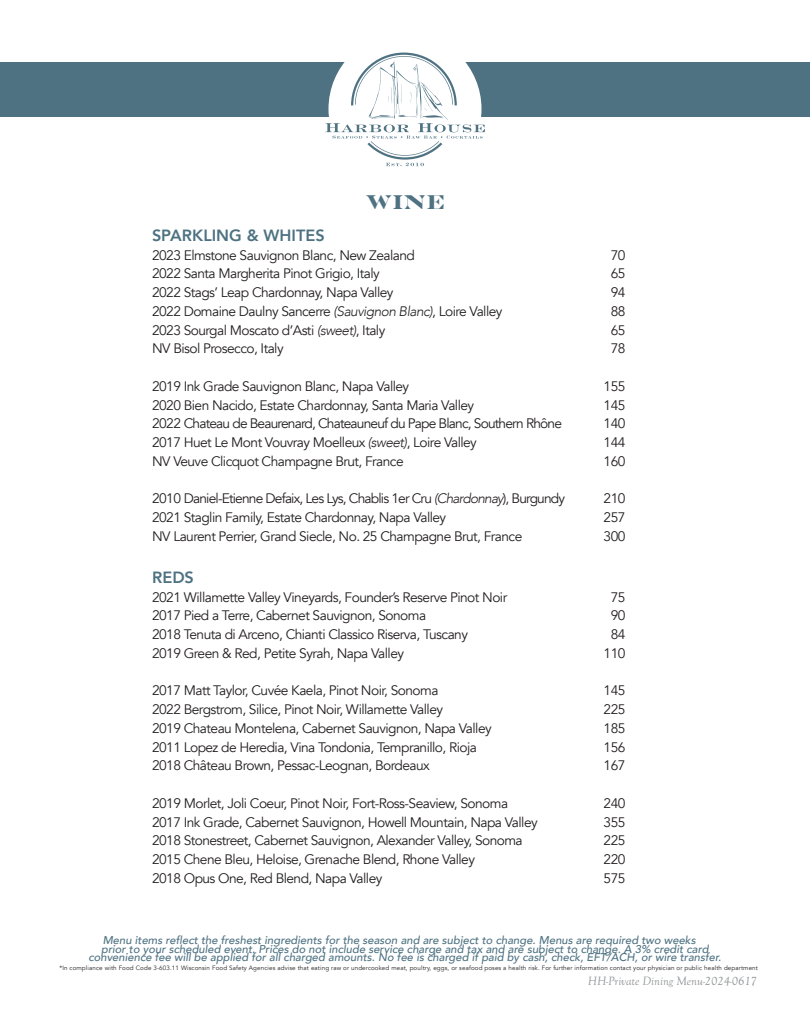
<style>
.page{position:relative;width:810px;height:1035px;background:#fff}
.page>*{position:absolute;margin:0;border:0;box-sizing:border-box;transform-origin:0 0}
.t1{font:700 20px "Engravers";color:#4e7282}
.t2{font:800 16.25px "Avenir";color:#4e7282}
.t3{font:13.75px "Avenir";letter-spacing:-.04em;color:#231f20}
.t4{font:13.75px "Avenir";letter-spacing:-.06em;color:#231f20}
.t5{font:italic 12.5px "Goudy Old Sty";color:#939598}
.t6{font:500 11.25px "Avenir";color:#4e7282}
.t7{font:6.25px "Avenir";letter-spacing:.02em;color:#231f20}
.s1{font-weight:300;font-style:italic}
</style>
<div class="page">
<div style="left:0;top:62px;width:810px;height:77px;background:#4e7282"></div>
<div style="left:0;top:118px;width:810px;height:26px;background:#fff"></div>
<svg style="left:325px;top:53px;width:160px;height:113px"></svg>
<h1 class="t1" style="left:366px;top:190px;width:80px">WINE</h1>
<p class="t2" style="left:152px;top:223px;width:174px">SPARKLING &amp; WHITES</p>
<p class="t3" style="left:152px;top:247px;width:264px">2023 Elmstone Sauvignon Blanc, New Zealand</p>
<p class="t3" style="left:611px;top:247px;width:16px">70</p>
<p class="t3" style="left:152px;top:266px;width:229px">2022 Santa Margherita Pinot Grigio, Italy</p>
<p class="t3" style="left:611px;top:266px;width:16px">65</p>
<p class="t3" style="left:152px;top:284px;width:243px">2022 Stags’ Leap Chardonnay, Napa Valley</p>
<p class="t3" style="left:611px;top:284px;width:16px">94</p>
<p class="t3" style="left:152px;top:303px;width:352px">2022 Domaine Daulny Sancerre <span class="s1">(Sauvignon Blanc)</span>, Loire Valley</p>
<p class="t3" style="left:611px;top:303px;width:16px">88</p>
<p class="t3" style="left:152px;top:322px;width:235px">2023 Sourgal Moscato d’Asti <span class="s1">(sweet)</span>, Italy</p>
<p class="t3" style="left:611px;top:322px;width:16px">65</p>
<p class="t3" style="left:152px;top:341px;width:133px">NV Bisol Prosecco, Italy</p>
<p class="t3" style="left:611px;top:341px;width:16px">78</p>
<p class="t3" style="left:152px;top:378px;width:259px">2019 Ink Grade Sauvignon Blanc, Napa Valley</p>
<p class="t3" style="left:604px;top:378px;width:23px">155</p>
<p class="t3" style="left:152px;top:397px;width:324px">2020 Bien Nacido, Estate Chardonnay, Santa Maria Valley</p>
<p class="t3" style="left:604px;top:397px;width:23px">145</p>
<p class="t4" style="left:152px;top:416px;width:411px">2022 Chateau de Beaurenard, Chateauneuf du Pape Blanc, Southern Rhône</p>
<p class="t3" style="left:604px;top:416px;width:23px">140</p>
<p class="t3" style="left:152px;top:434px;width:326px">2017 Huet Le Mont Vouvray Moelleux <span class="s1">(sweet)</span>, Loire Valley</p>
<p class="t3" style="left:604px;top:434px;width:23px">144</p>
<p class="t3" style="left:152px;top:453px;width:253px">NV Veuve Clicquot Champagne Brut, France</p>
<p class="t3" style="left:604px;top:453px;width:23px">160</p>
<p class="t4" style="left:152px;top:491px;width:415px">2010 Daniel-Etienne Defaix, Les Lys, Chablis 1er Cru <span class="s1">(Chardonnay</span>), Burgundy</p>
<p class="t3" style="left:604px;top:491px;width:23px">210</p>
<p class="t3" style="left:152px;top:509px;width:296px">2021 Staglin Family, Estate Chardonnay, Napa Valley</p>
<p class="t3" style="left:604px;top:509px;width:23px">257</p>
<p class="t3" style="left:152px;top:528px;width:372px">NV Laurent Perrier, Grand Siecle, No. 25 Champagne Brut, France</p>
<p class="t3" style="left:604px;top:528px;width:23px">300</p>
<p class="t2" style="left:152px;top:564px;width:43px">REDS</p>
<p class="t3" style="left:152px;top:589px;width:357px">2021 Willamette Valley Vineyards, Founder’s Reserve Pinot Noir</p>
<p class="t3" style="left:611px;top:589px;width:16px">75</p>
<p class="t3" style="left:152px;top:607px;width:276px">2017 Pied a Terre, Cabernet Sauvignon, Sonoma</p>
<p class="t3" style="left:611px;top:607px;width:16px">90</p>
<p class="t3" style="left:152px;top:626px;width:317px">2018 Tenuta di Arceno, Chianti Classico Riserva, Tuscany</p>
<p class="t3" style="left:611px;top:626px;width:16px">84</p>
<p class="t3" style="left:152px;top:645px;width:253px">2019 Green &amp; Red, Petite Syrah, Napa Valley</p>
<p class="t3" style="left:604px;top:645px;width:23px">110</p>
<p class="t3" style="left:152px;top:682px;width:288px">2017 Matt Taylor, Cuvée Kaela, Pinot Noir, Sonoma</p>
<p class="t3" style="left:604px;top:682px;width:23px">145</p>
<p class="t3" style="left:152px;top:701px;width:292px">2022 Bergstrom, Silice, Pinot Noir, Willamette Valley</p>
<p class="t3" style="left:604px;top:701px;width:23px">225</p>
<p class="t3" style="left:152px;top:720px;width:341px">2019 Chateau Montelena, Cabernet Sauvignon, Napa Valley</p>
<p class="t3" style="left:604px;top:720px;width:23px">185</p>
<p class="t3" style="left:152px;top:739px;width:326px">2011 Lopez de Heredia, Vina Tondonia, Tempranillo, Rioja</p>
<p class="t3" style="left:604px;top:739px;width:23px">156</p>
<p class="t3" style="left:152px;top:757px;width:279px">2018 Château Brown, Pessac-Leognan, Bordeaux</p>
<p class="t3" style="left:604px;top:757px;width:23px">167</p>
<p class="t3" style="left:152px;top:795px;width:358px">2019 Morlet, Joli Coeur, Pinot Noir, Fort-Ross-Seaview, Sonoma</p>
<p class="t3" style="left:604px;top:795px;width:23px">240</p>
<p class="t3" style="left:152px;top:814px;width:387px">2017 Ink Grade, Cabernet Sauvignon, Howell Mountain, Napa Valley</p>
<p class="t3" style="left:604px;top:814px;width:23px">355</p>
<p class="t3" style="left:152px;top:832px;width:372px">2018 Stonestreet, Cabernet Sauvignon, Alexander Valley, Sonoma</p>
<p class="t3" style="left:604px;top:832px;width:23px">225</p>
<p class="t3" style="left:152px;top:851px;width:324px">2015 Chene Bleu, Heloise, Grenache Blend, Rhone Valley</p>
<p class="t3" style="left:604px;top:851px;width:23px">220</p>
<p class="t3" style="left:152px;top:870px;width:232px">2018 Opus One, Red Blend, Napa Valley</p>
<p class="t3" style="left:604px;top:870px;width:23px">575</p>
<p class="t6" style="left:103px;top:930px;width:597px">Menu items reflectthe freshestingredients forthe season and are subjectto change.Menus are required two weeks</p>
<p class="t6" style="left:101px;top:939px;width:611px">priorto yourscheduled event.Prices do notinclude service charge and tax and are subjectto change.A 3% creditcard</p>
<p class="t6" style="left:88px;top:948px;width:637px">convenience fee willbe applied forallcharged amounts.No fee is charged ifpaid by cash,check,EFT/ACH,orwire transfer.</p>
<p class="t7" style="left:59px;top:964px;width:700px">*In compliance with Food Code 3-603.11 Wisconsin Food Safety Agencies advise that eating raw or undercooked meat, poultry, eggs, or seafood poses a health risk. For further information contact your physician or public health department</p>
<p class="t5" style="left:588px;top:974px;width:171px">HH-Private Dining Menu-2024-0617</p>
</div>
